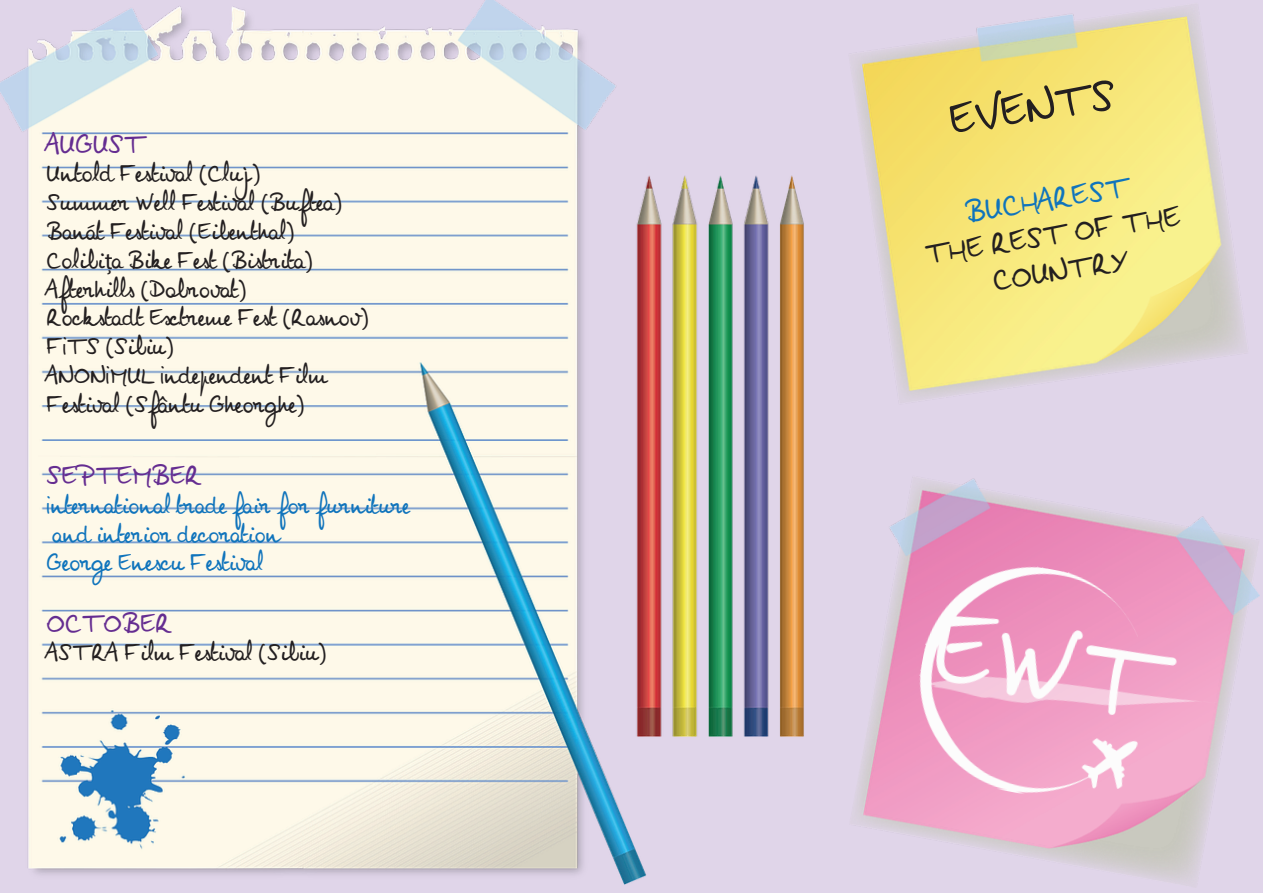
<style>
.page{position:relative;width:1263px;height:893px;background:#fff}
.page>*{position:absolute;margin:0;border:0;box-sizing:border-box;transform-origin:0 0}
.t1{font:45px "Noemie Script";color:#231f20}
.t2{font:30px/36px "Noemie Script";color:#231f20;text-align:center}
.t3{font:30px "Noemie Script";color:#1074bc}
.t4{font:27px "Noemie Script";color:#652d91}
.t5{font:24px/28.8px "Noemie Script";color:#231f20}
.t6{font:24px/28.8px "Noemie Script";color:#1074bc}
.s1{font-family:"Myriad Pro"}
</style>
<div class="page">
<img style="left:0;top:0;width:1260px;height:888px">
<img style="left:901px;top:549px;width:335px;height:278px">
<p class="t4" style="left:47px;top:129px;width:100px">AUGUST</p>
<p class="t5" style="left:47px;top:160px;width:324px">Untold Festival (Cluj)<br>Summer Well Festival (Buftea)<br>Banát Festival (Eibenthal)<br>Colibi<span class="s1">ț</span>a Bike Fest (Bistrita)<br>Afterhills (Dobrovat)<br>Rockstadt Extreme Fest (Rasnov)<br>FITS (Sibiu)<br>ANONIMUL Independent Film<br>Festival (Sfântu Gheorghe)</p>
<p class="t4" style="left:47px;top:460px;width:157px">SEPTEMBER</p>
<p class="t6" style="left:47px;top:491px;width:365px">International trade fair for furniture and interior decoration<br>George Enescu Festival</p>
<p class="t4" style="left:47px;top:607px;width:127px">OCTOBER</p>
<p class="t5" style="left:47px;top:639px;width:281px">ASTRA Film Festival (Sibiu)</p>
<h1 class="t1" style="left:947px;top:95px;width:169px;rotate:-9deg">EVENTS</h1>
<p class="t3" style="left:964px;top:196px;width:167px;rotate:-9deg">BUCHAREST</p>
<p class="t2" style="left:923px;top:238px;width:260px;rotate:-9deg">THE REST OF THE<br>COUNTRY</p>
</div>
